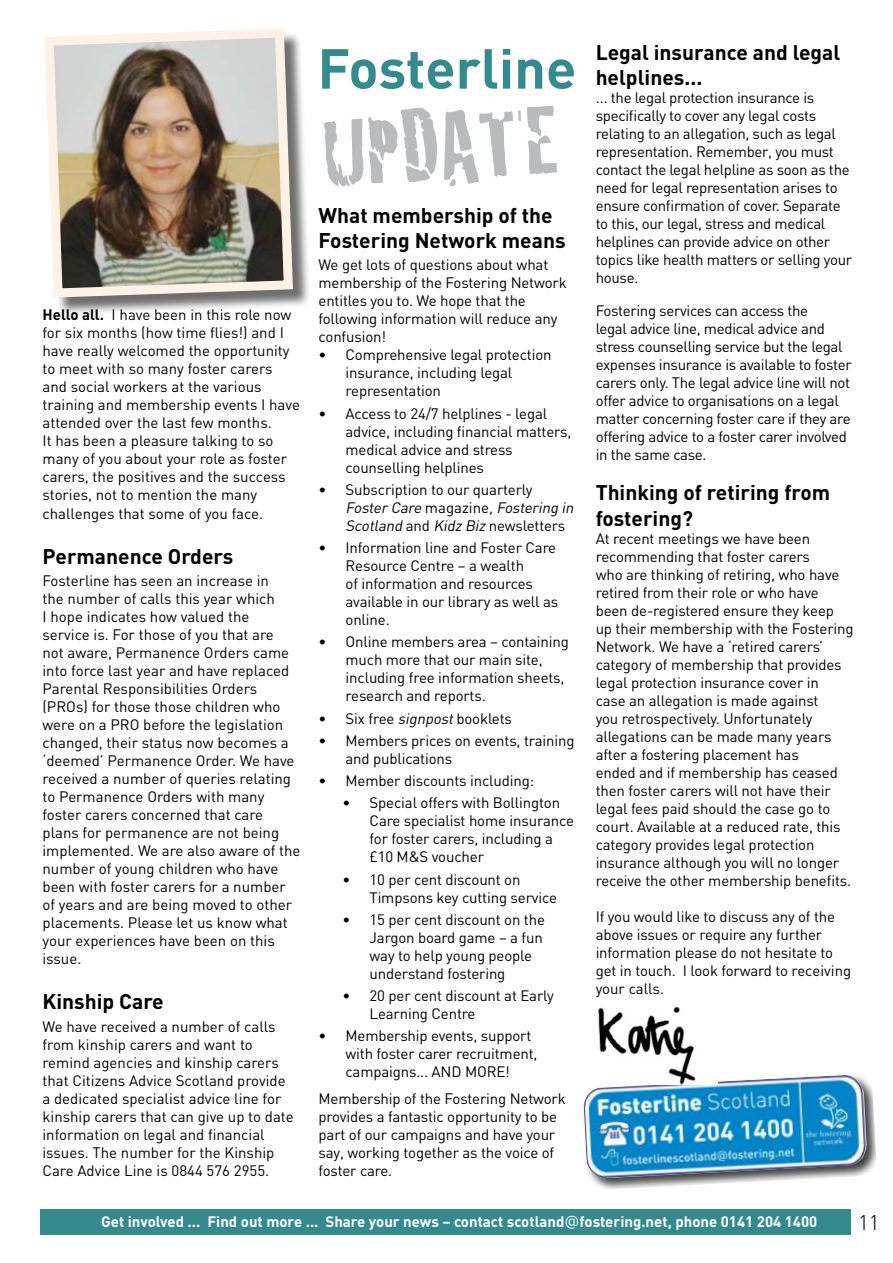
<style>
.page{position:relative;width:893px;height:1263px;background:#fff}
.page>*{position:absolute;margin:0;border:0;box-sizing:border-box;transform-origin:0 0}
.t1{font:99.45px "Cracked";color:#b9bbbc}
.t2{font:700 55.5px "DIN";color:#358a8e}
.t3{font:700 21px/25.2px "DIN";color:#000}
.t4{font:300 21px "DIN";color:#000}
.t5{font:15px/18px "DIN";letter-spacing:-.01em;color:#000}
.t6{font:700 15px "DIN";color:#fff}
.s1{font-weight:700}
.s2{font-style:italic}
.s3{font-family:"Verdana";font-weight:400}
</style>
<div class="page">
<div style="left:40px;top:1209px;width:810px;height:26px;background:#358a8e"></div>
<div style="left:47px;top:31px;width:270px;height:291px;background:#000;opacity:.57"></div>
<img style="left:45px;top:28px;width:253px;height:274px">
<div style="left:582px;top:1073px;width:295px;height:118px;background:#000;opacity:.75"></div>
<img style="left:584px;top:1075px;width:283px;height:103px">
<img style="left:582px;top:1007px;width:135px;height:77px">
<p class="t5" style="left:43px;top:305px;width:259px"><span class="s1">Hello all.</span> I have been in this role now for six months (how time flies!) and I have really welcomed the opportunity to meet with so many foster carers and social workers at the various training and membership events I have attended over the last few months.<br>It has been a pleasure talking to so many of you about your role as foster carers, the positives and the success stories, not to mention the many</p>
<p class="t5" style="left:43px;top:505px;width:222px">challenges that some of you face.</p>
<h3 class="t3" style="left:43px;top:543px;width:192px">Permanence Orders</h3>
<p class="t5" style="left:43px;top:572px;width:259px">Fosterline has seen an increase in<br>the number of calls this year which<br>I hope indicates how valued the<br>service is. For those of you that are<br>not aware, Permanence Orders came into force last year and have replaced Parental Responsibilities Orders (PROs) for those those children who were on a PRO before the legislation changed, their status now becomes a ‘deemed’ Permanence Order. We have received a number of queries relating to Permanence Orders with many foster carers concerned that care plans for permanence are not being implemented. We are also aware of the number of young children who have been with foster carers for a number of years and are being moved to other placements. Please let us know what your experiences have been on this issue.</p>
<h3 class="t3" style="left:43px;top:988px;width:123px">Kinship Care</h3>
<p class="t5" style="left:43px;top:1017px;width:253px">We have received a number of calls from kinship carers and want to remind agencies and kinship carers that Citizens Advice Scotland provide a dedicated specialist advice line for kinship carers that can give up to date information on legal and financial issues. The number for the Kinship Care Advice Line is 0844 576 2955.</p>
<h2 class="t2" style="left:317px;top:32px;width:260px">Fosterline</h2>
<h1 class="t1" style="left:316px;top:75px;width:239px;rotate:-4deg">update</h1>
<h3 class="t3" style="left:319px;top:202px;width:248px">What membership of the<br>Fostering Network means</h3>
<p class="t5" style="left:319px;top:256px;width:250px">We get lots of questions about what membership of the Fostering Network entitles you to. We hope that the following information will reduce any confusion!</p>
<p class="t5" style="left:346px;top:346px;width:208px;text-indent:-27px">• Comprehensive legal protection insurance, including legal representation</p>
<p class="t5" style="left:346px;top:404px;width:227px;text-indent:-27px">• Access to 24/7 helplines - legal advice, including financial matters, medical advice and stress counselling helplines</p>
<p class="t5" style="left:346px;top:480px;width:233px;text-indent:-27px">• Subscription to our quarterly<br><span class="s2">FosterCare</span> m a g a z i n e <span class="s2">,Fostering in<br>Scotland</span> and <span class="s2">Kidz Biz</span> newsletters</p>
<p class="t5" style="left:346px;top:538px;width:214px;text-indent:-27px">• Information line and Foster Care<br>Resource Centre – a wealth<br>of information and resources available in our library as well as online.</p>
<p class="t5" style="left:346px;top:633px;width:225px;text-indent:-27px">• Online members area – containing much more that our main site, including free information sheets, research and reports.</p>
<p class="t5" style="left:319px;top:709px;width:195px">• Six free <span class="s2">signpost</span>booklets</p>
<p class="t5" style="left:346px;top:731px;width:231px;text-indent:-27px">• Members prices on events, training and publications</p>
<p class="t5" style="left:319px;top:771px;width:217px">• Member discounts including:</p>
<p class="t5" style="left:370px;top:794px;width:206px;text-indent:-27px">• Special offers with Bollington<br>Care specialist home insurance for foster carers, including a £10 M&amp;S voucher</p>
<p class="t5" style="left:370px;top:870px;width:189px;text-indent:-27px">• 10 per cent discount on<br>Timpsons key cutting service</p>
<p class="t5" style="left:370px;top:910px;width:177px;text-indent:-27px">• 15 per cent discount on the<br>Jargon board game – a fun way to help young people understand fostering</p>
<p class="t5" style="left:370px;top:986px;width:186px;text-indent:-27px">• 20 per cent discount at Early<br>Learning Centre</p>
<p class="t5" style="left:346px;top:1027px;width:193px;text-indent:-27px">• Membership events, support with foster carer recruitment, campaigns... AND MORE!</p>
<p class="t5" style="left:319px;top:1089px;width:249px">Membership of the Fostering Network provides a fantastic opportunity to be part of our campaigns and have your say, working together as the voice of foster care.</p>
<h3 class="t3" style="left:596px;top:39px;width:246px">Legal insurance and legal helplines...</h3>
<p class="t5" style="left:596px;top:88px;width:258px">... the legal protection insurance is specifically to cover any legal costs relating to an allegation, such as legal representation. Remember, you must contact the legal helpline as soon as the need for legal representation arises to ensure confirmation of cover. Separate to this, our legal, stress and medical helplines can provide advice on other topics like health matters or selling your house.</p>
<p class="t5" style="left:596px;top:301px;width:258px">Fostering services can access the<br>legal advice line, medical advice and stress counselling service but the legal expenses insurance is available to foster carers only. The legal advice line will not offer advice to organisations on a legal matter concerning foster care if they are offering advice to a foster carer involved in the same case.</p>
<h3 class="t3" style="left:596px;top:479px;width:236px">Thinking of retiring from fostering?</h3>
<p class="t5" style="left:596px;top:529px;width:259px">At recent meetings we have been recommending that foster carers<br>who are thinking of retiring, who have retired from their role or who have been de-registered ensure they keep up their membership with the Fostering Network. We have a ‘retired carers’ category of membership that provides legal protection insurance cover in<br>case an allegation is made against<br>you retrospectively. Unfortunately allegations can be made many years after a fostering placement has<br>ended and if membership has ceased then foster carers will not have their legal fees paid should the case go to court. Available at a reduced rate, this category provides legal protection insurance although you will no longer receive the other membership benefits.</p>
<p class="t5" style="left:596px;top:907px;width:257px">If you would like to discuss any of the above issues or require any further information please do not hesitate to get in touch. I look forward to receiving your calls.</p>
<p class="t6" style="left:161px;top:1211px;width:568px">Get involved ... Find out more ... Share your news – ntact scotland<span class="s3">@</span>fostering.net</p>
<h3 class="t4" style="left:858px;top:1209px;width:23px">11</h3>
<p class="t6" style="left:101px;top:1211px;width:718px">Get involved ... Find out more ... Share your news – contact scotland<span class="s3">@</span>fostering.net, phone 0141 204 1400</p>
</div>
